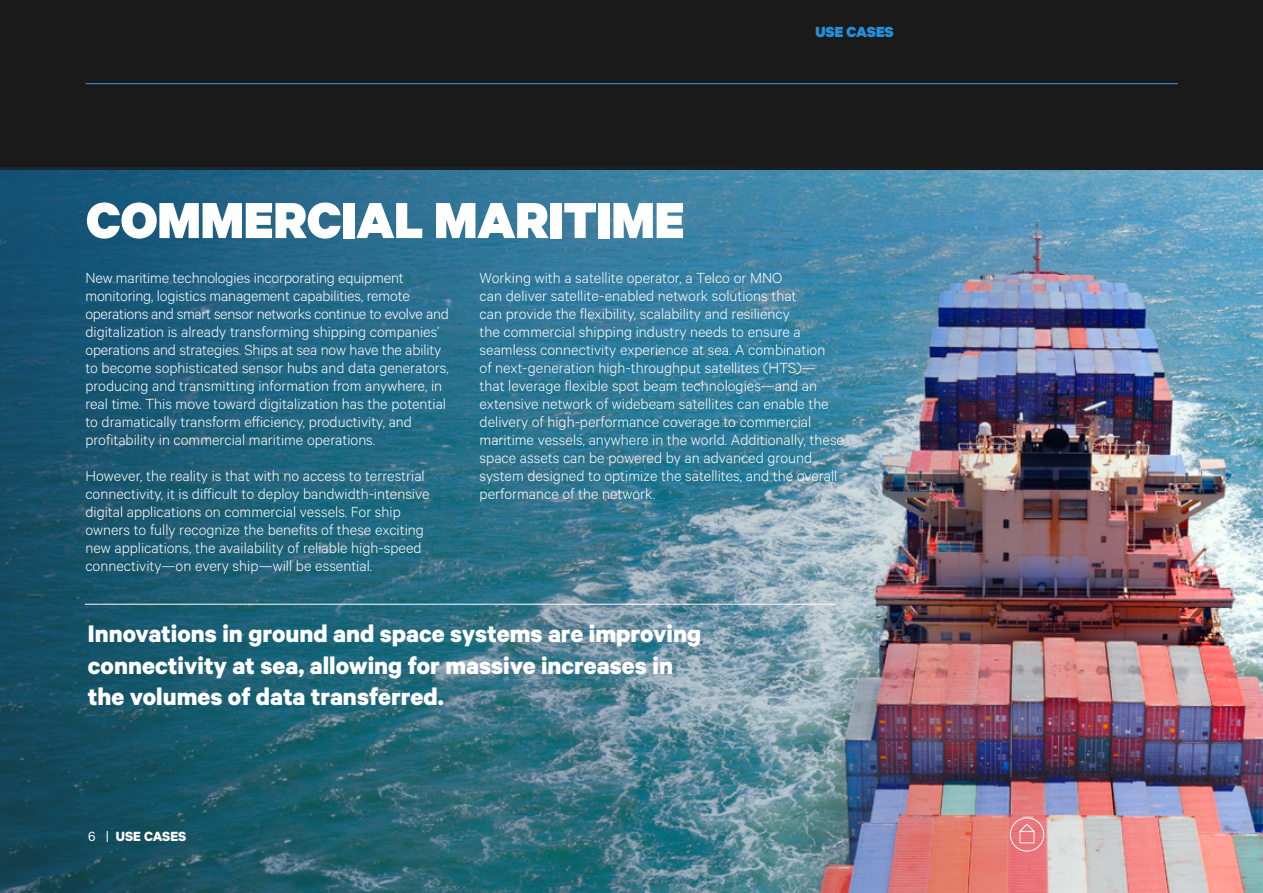
<style>
.page{position:relative;width:1263px;height:893px;background:#fff}
.page>*{position:absolute;margin:0;border:0;box-sizing:border-box;transform-origin:0 0}
.Sub_title_black{font:900 57px "Calibre";color:#fff}
.Side_text{font:700 27px/31.5px "Calibre";color:#fff}
._2_columns{font:300 16.5px/18px "Calibre";color:#fff}
.t1{font:900 16.5px "Calibre";color:#2590d8}
.t2{font:700 15px "Calibre";color:#fff}
.s1{font-weight:400}
</style>
<div class="page">
<div style="left:0;top:0;width:1263px;height:170px;background:#1a1a1a"></div>
<hr style="left:85px;top:83px;width:1093px;height:1px;background:#2590d8">
<img style="left:0;top:168px;width:1263px;height:725px">
<hr style="left:85px;top:604px;width:750px;height:1px;background:#fff">
<svg style="left:1009px;top:817px;width:35px;height:35px"></svg>
<svg style="left:89px;top:832px;width:6px;height:10px"></svg>
<p class="t1" style="left:815px;top:22px;width:80px">USE CASES</p>
<p class="Sub_title_black" style="left:86px;top:184px;width:600px">COMMERCIAL MARITIME</p>
<p class="_2_columns" style="left:85px;top:268px;width:365px">New maritime technologies incorporating equipment monitoring, logistics management capabilities, remote operations and smart sensor networks continue to evolve and digitalization is already transforming shipping companies’ operations and strategies. Ships at sea now have the ability to become sophisticated sensor hubs and data generators, producing and transmitting information from anywhere, in real time. This move toward digitalization has the potential to dramatically transform efficiency, productivity, and profitability in commercial maritime operations.</p>
<p class="_2_columns" style="left:85px;top:466px;width:346px">However, the reality is that with no access to terrestrial connectivity, it is difficult to deploy bandwidth-intensive digital applications on commercial vessels. For ship owners to fully recognize the benefits of these exciting new applications, the availability of reliable high-speed connectivity—on every ship—will be essential.</p>
<p class="_2_columns" style="left:480px;top:268px;width:366px">Working with a satellite operator, a Telco or MNO<br>can deliver satellite-enabled network solutions that<br>can provide the flexibility, scalability and resiliency<br>the commercial shipping industry needs to ensure a seamless connectivity experience at sea. A combination<br>of next-generation high-throughput satellites (HTS)— that leverage flexible spot beam technologies—and an extensive network of widebeam satellites can enable the delivery of high-performance coverage to commercial maritime vessels, anywhere in the world. Additionally, these space assets can be powered by an advanced ground system designed to optimize the satellites, and the overall performance of the network.</p>
<p class="Side_text" style="left:88px;top:617px;width:615px">Innovations in ground and space systems are improving connectivity at sea, allowing for massive increases in the volumes of data transferred.</p>
<p class="t2" style="left:106px;top:827px;width:82px"><span class="s1">|</span> USE CASES</p>
</div>
